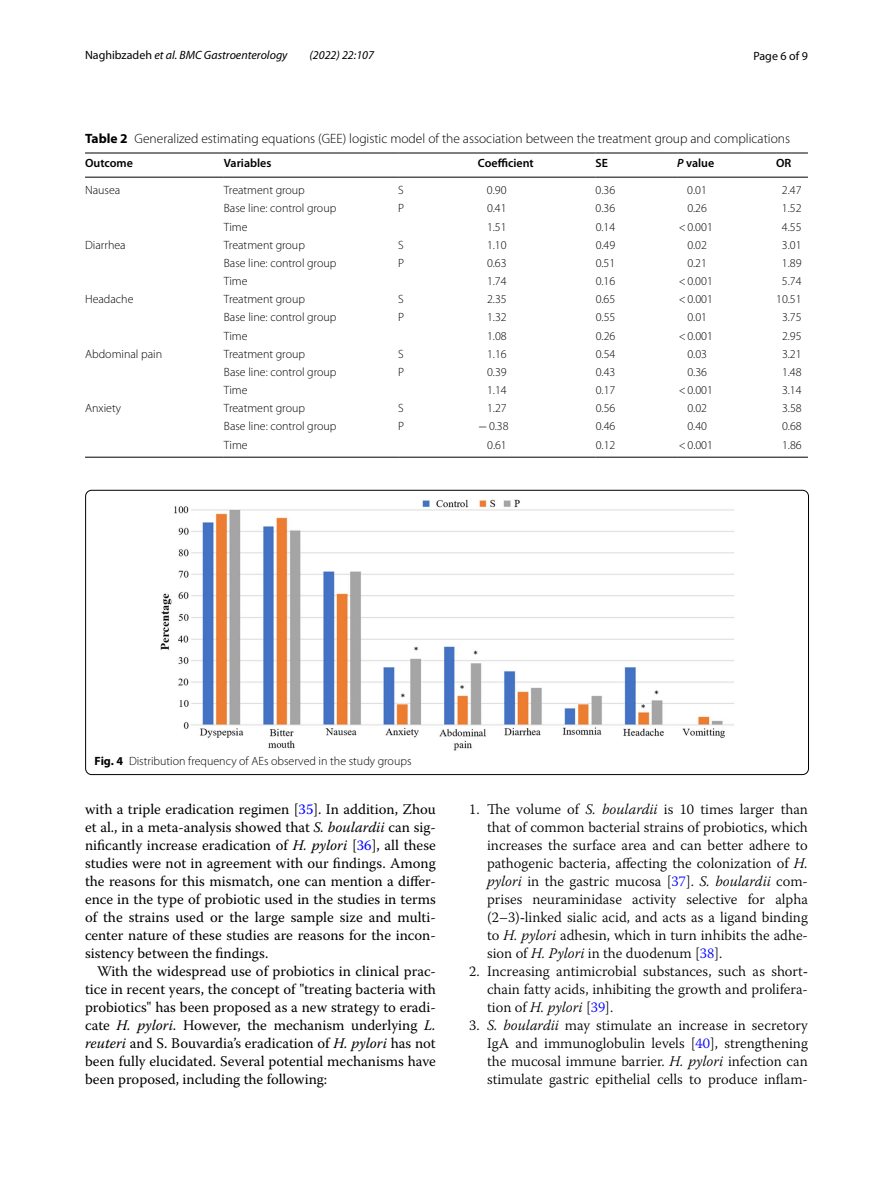
<style>
.page{position:relative;width:893px;height:1187px;background:#fff}
.page>*{position:absolute;margin:0;border:0;box-sizing:border-box;transform-origin:0 0}
.t1{font:14.7px/18px "Warnock Pro Regular 2";color:#000;text-align:justify}
.t2{font:300 14.7px/18px "Warnock Pro";color:#000;text-align:justify}
.t3{font:300 13.5px "Myriad Pro";color:#000}
.t4{font:300 12px "Myriad Pro";color:#000}
.t5{font:italic 12px "Myriad Pro";color:#000}
.t6{font:600 12px "Myriad Pro";color:#000}
.t7{font:12px "Myriad Pro";color:#000}
.s1{font-style:normal}
.s2{font-weight:700}
.s3{font-style:italic}
.s4{font-family:"MTSY";font-weight:400}
.s5{color:#00f}
.s6{font-family:"Warnock Pro";font-style:italic}
.s7{font-family:"STIX Math";font-weight:400}
</style>
<div class="page">
<hr style="left:85px;top:153px;width:139px;height:1px;background:#000">
<hr style="left:85px;top:177px;width:139px;height:1px;background:#000">
<hr style="left:224px;top:153px;width:174px;height:1px;background:#000">
<hr style="left:398px;top:153px;width:80px;height:1px;background:#000">
<hr style="left:224px;top:177px;width:174px;height:1px;background:#000">
<hr style="left:398px;top:177px;width:80px;height:1px;background:#000">
<hr style="left:478px;top:153px;width:118px;height:1px;background:#000">
<hr style="left:478px;top:177px;width:118px;height:1px;background:#000">
<hr style="left:596px;top:153px;width:81px;height:1px;background:#000">
<hr style="left:596px;top:177px;width:81px;height:1px;background:#000">
<hr style="left:677px;top:153px;width:99px;height:1px;background:#000">
<hr style="left:677px;top:177px;width:99px;height:1px;background:#000">
<hr style="left:776px;top:153px;width:32px;height:1px;background:#000">
<hr style="left:776px;top:177px;width:32px;height:1px;background:#000">
<hr style="left:85px;top:457px;width:139px;height:1px;background:#000">
<hr style="left:224px;top:457px;width:174px;height:1px;background:#000">
<hr style="left:398px;top:457px;width:80px;height:1px;background:#000">
<hr style="left:478px;top:457px;width:118px;height:1px;background:#000">
<hr style="left:596px;top:457px;width:81px;height:1px;background:#000">
<hr style="left:677px;top:457px;width:99px;height:1px;background:#000">
<hr style="left:776px;top:457px;width:32px;height:1px;background:#000">
<img style="left:160px;top:499px;width:574px;height:251px">
<p class="t5" style="left:85px;top:48px;width:204px"><span class="s1">Naghibzadeh</span> et al. BMC Gastroenterology</p>
<p class="t5" style="left:309px;top:48px;width:66px">(2022) 22:107</p>
<p class="t7" style="left:753px;top:48px;width:56px">Page 6 of 9</p>
<p class="t3" style="left:85px;top:131px;width:707px"><span class="s2">Table 2</span> Generalized estimating equations (GEE) logistic model of the association between the treatment group and complications</p>
<p class="t6" style="left:85px;top:156px;width:49px">Outcome</p>
<p class="t6" style="left:224px;top:156px;width:49px">Variables</p>
<p class="t6" style="left:478px;top:156px;width:57px">Coefficient</p>
<p class="t6" style="left:596px;top:156px;width:14px">SE</p>
<p class="t6" style="left:677px;top:156px;width:39px"><span class="s3">P</span> value</p>
<p class="t6" style="left:776px;top:156px;width:17px">OR</p>
<p class="t4" style="left:85px;top:184px;width:37px">Nausea</p>
<p class="t4" style="left:224px;top:184px;width:83px">Treatment group</p>
<p class="t4" style="left:398px;top:184px;width:7px">S</p>
<p class="t4" style="left:487px;top:184px;width:21px">0.90</p>
<p class="t4" style="left:596px;top:184px;width:21px">0.36</p>
<p class="t4" style="left:687px;top:184px;width:21px">0.01</p>
<p class="t4" style="left:782px;top:184px;width:21px">2.47</p>
<p class="t4" style="left:224px;top:202px;width:114px">Base line: control group</p>
<p class="t4" style="left:398px;top:202px;width:8px">P</p>
<p class="t4" style="left:487px;top:202px;width:21px">0.41</p>
<p class="t4" style="left:596px;top:202px;width:21px">0.36</p>
<p class="t4" style="left:687px;top:202px;width:21px">0.26</p>
<p class="t4" style="left:782px;top:202px;width:21px">1.52</p>
<p class="t4" style="left:224px;top:220px;width:25px">Time</p>
<p class="t4" style="left:487px;top:220px;width:21px">1.51</p>
<p class="t4" style="left:596px;top:220px;width:21px">0.14</p>
<p class="t4" style="left:679px;top:220px;width:36px">&lt;0.001</p>
<p class="t4" style="left:782px;top:220px;width:21px">4.55</p>
<p class="t4" style="left:85px;top:238px;width:42px">Diarrhea</p>
<p class="t4" style="left:224px;top:238px;width:83px">Treatment group</p>
<p class="t4" style="left:398px;top:238px;width:7px">S</p>
<p class="t4" style="left:487px;top:238px;width:21px">1.10</p>
<p class="t4" style="left:596px;top:238px;width:21px">0.49</p>
<p class="t4" style="left:687px;top:238px;width:21px">0.02</p>
<p class="t4" style="left:782px;top:238px;width:21px">3.01</p>
<p class="t4" style="left:224px;top:256px;width:114px">Base line: control group</p>
<p class="t4" style="left:398px;top:256px;width:8px">P</p>
<p class="t4" style="left:487px;top:256px;width:21px">0.63</p>
<p class="t4" style="left:596px;top:256px;width:21px">0.51</p>
<p class="t4" style="left:687px;top:256px;width:21px">0.21</p>
<p class="t4" style="left:782px;top:256px;width:21px">1.89</p>
<p class="t4" style="left:224px;top:274px;width:25px">Time</p>
<p class="t4" style="left:487px;top:274px;width:21px">1.74</p>
<p class="t4" style="left:596px;top:274px;width:21px">0.16</p>
<p class="t4" style="left:679px;top:274px;width:36px">&lt;0.001</p>
<p class="t4" style="left:782px;top:274px;width:21px">5.74</p>
<p class="t4" style="left:85px;top:292px;width:50px">Headache</p>
<p class="t4" style="left:224px;top:292px;width:83px">Treatment group</p>
<p class="t4" style="left:398px;top:292px;width:7px">S</p>
<p class="t4" style="left:487px;top:292px;width:21px">2.35</p>
<p class="t4" style="left:596px;top:292px;width:21px">0.65</p>
<p class="t4" style="left:679px;top:292px;width:36px">&lt;0.001</p>
<p class="t4" style="left:776px;top:292px;width:27px">10.51</p>
<p class="t4" style="left:224px;top:311px;width:114px">Base line: control group</p>
<p class="t4" style="left:398px;top:311px;width:8px">P</p>
<p class="t4" style="left:487px;top:311px;width:21px">1.32</p>
<p class="t4" style="left:596px;top:311px;width:21px">0.55</p>
<p class="t4" style="left:687px;top:311px;width:21px">0.01</p>
<p class="t4" style="left:782px;top:311px;width:21px">3.75</p>
<p class="t4" style="left:224px;top:329px;width:25px">Time</p>
<p class="t4" style="left:487px;top:329px;width:21px">1.08</p>
<p class="t4" style="left:596px;top:329px;width:21px">0.26</p>
<p class="t4" style="left:679px;top:329px;width:36px">&lt;0.001</p>
<p class="t4" style="left:782px;top:329px;width:21px">2.95</p>
<p class="t4" style="left:85px;top:347px;width:78px">Abdominal pain</p>
<p class="t4" style="left:224px;top:347px;width:83px">Treatment group</p>
<p class="t4" style="left:398px;top:347px;width:7px">S</p>
<p class="t4" style="left:487px;top:347px;width:21px">1.16</p>
<p class="t4" style="left:596px;top:347px;width:21px">0.54</p>
<p class="t4" style="left:687px;top:347px;width:21px">0.03</p>
<p class="t4" style="left:782px;top:347px;width:21px">3.21</p>
<p class="t4" style="left:224px;top:365px;width:114px">Base line: control group</p>
<p class="t4" style="left:398px;top:365px;width:8px">P</p>
<p class="t4" style="left:487px;top:365px;width:21px">0.39</p>
<p class="t4" style="left:596px;top:365px;width:21px">0.43</p>
<p class="t4" style="left:687px;top:365px;width:21px">0.36</p>
<p class="t4" style="left:782px;top:365px;width:21px">1.48</p>
<p class="t4" style="left:224px;top:383px;width:25px">Time</p>
<p class="t4" style="left:487px;top:383px;width:21px">1.14</p>
<p class="t4" style="left:596px;top:383px;width:21px">0.17</p>
<p class="t4" style="left:679px;top:383px;width:36px">&lt;0.001</p>
<p class="t4" style="left:782px;top:383px;width:21px">3.14</p>
<p class="t4" style="left:85px;top:401px;width:38px">Anxiety</p>
<p class="t4" style="left:224px;top:401px;width:83px">Treatment group</p>
<p class="t4" style="left:398px;top:401px;width:7px">S</p>
<p class="t4" style="left:487px;top:401px;width:21px">1.27</p>
<p class="t4" style="left:596px;top:401px;width:21px">0.56</p>
<p class="t4" style="left:687px;top:401px;width:21px">0.02</p>
<p class="t4" style="left:782px;top:401px;width:21px">3.58</p>
<p class="t4" style="left:224px;top:420px;width:114px">Base line: control group</p>
<p class="t4" style="left:398px;top:420px;width:8px">P</p>
<p class="t4" style="left:478px;top:420px;width:32px"><span class="s4">−</span>0.38</p>
<p class="t4" style="left:596px;top:420px;width:21px">0.46</p>
<p class="t4" style="left:687px;top:420px;width:21px">0.40</p>
<p class="t4" style="left:782px;top:420px;width:21px">0.68</p>
<p class="t4" style="left:224px;top:438px;width:25px">Time</p>
<p class="t4" style="left:487px;top:438px;width:21px">0.61</p>
<p class="t4" style="left:596px;top:438px;width:21px">0.12</p>
<p class="t4" style="left:679px;top:438px;width:36px">&lt;0.001</p>
<p class="t4" style="left:782px;top:438px;width:21px">1.86</p>
<p class="t4" style="left:95px;top:754px;width:318px"><span class="s2">Fig. 4</span> Distribution frequency of AEs observed in the study groups</p>
<p class="t1" style="left:85px;top:800px;width:352px">with a triple eradication regimen [<span class="s5">35</span>]. In addition, Zhou et al., in a meta-analysis showed that <span class="s6">S. boulardii</span> can sig&shy;nificantly increase eradication of <span class="s6">H. pylori</span> [<span class="s5">36</span>], all these studies were not in agreement with our findings. Among the reasons for this mismatch, one can mention a differ&shy;ence in the type of probiotic used in the studies in terms of the strains used or the large sample size and multi&shy;center nature of these studies are reasons for the incon&shy;sistency between the findings.</p>
<p class="t1" style="left:85px;top:962px;width:352px;text-indent:12px">With the widespread use of probiotics in clinical prac&shy;tice in recent years, the concept of "treating bacteria with probiotics" has been proposed as a new strategy to eradi&shy;cate <span class="s6">H. pylori</span>. However, the mechanism underlying <span class="s6">L. reuteri</span> and S. Bouvardia’s eradication of <span class="s6">H. pylori</span> has not been fully elucidated. Several potential mechanisms have been proposed, including the following:</p>
<p class="t2" style="left:487px;top:800px;width:322px;text-indent:-18px">1. The volume of <span class="s3">S. boulardii</span> is 10 times larger than that of common bacterial strains of probiotics, which increases the surface area and can better adhere to pathogenic bacteria, affecting the colonization of <span class="s3">H. pylori</span> in the gastric mucosa [<span class="s5">37</span>]. <span class="s3">S. boulardii</span> com&shy;prises neuraminidase activity selective for alpha (2–3)<span class="s7">‐</span>linked sialic acid, and acts as a ligand binding to <span class="s3">H. pylori</span> adhesin, which in turn inhibits the adhe&shy;sion of <span class="s3">H. Pylori</span> in the duodenum [<span class="s5">38</span>].</p>
<p class="t2" style="left:487px;top:962px;width:322px;text-indent:-18px">2. Increasing antimicrobial substances, such as short<span class="s7">‐ </span>chain fatty acids, inhibiting the growth and prolifera&shy;tion of <span class="s3">H. pylori</span> [<span class="s5">39</span>].</p>
<p class="t2" style="left:487px;top:1016px;width:322px;text-indent:-18px">3. <span class="s3">S. boulardii</span> may stimulate an increase in secretory IgA and immunoglobulin levels [<span class="s5">40</span>], strengthening the mucosal immune barrier. <span class="s3">H. pylori</span> infection can stimulate gastric epithelial cells to produce inflam-</p>
</div>
